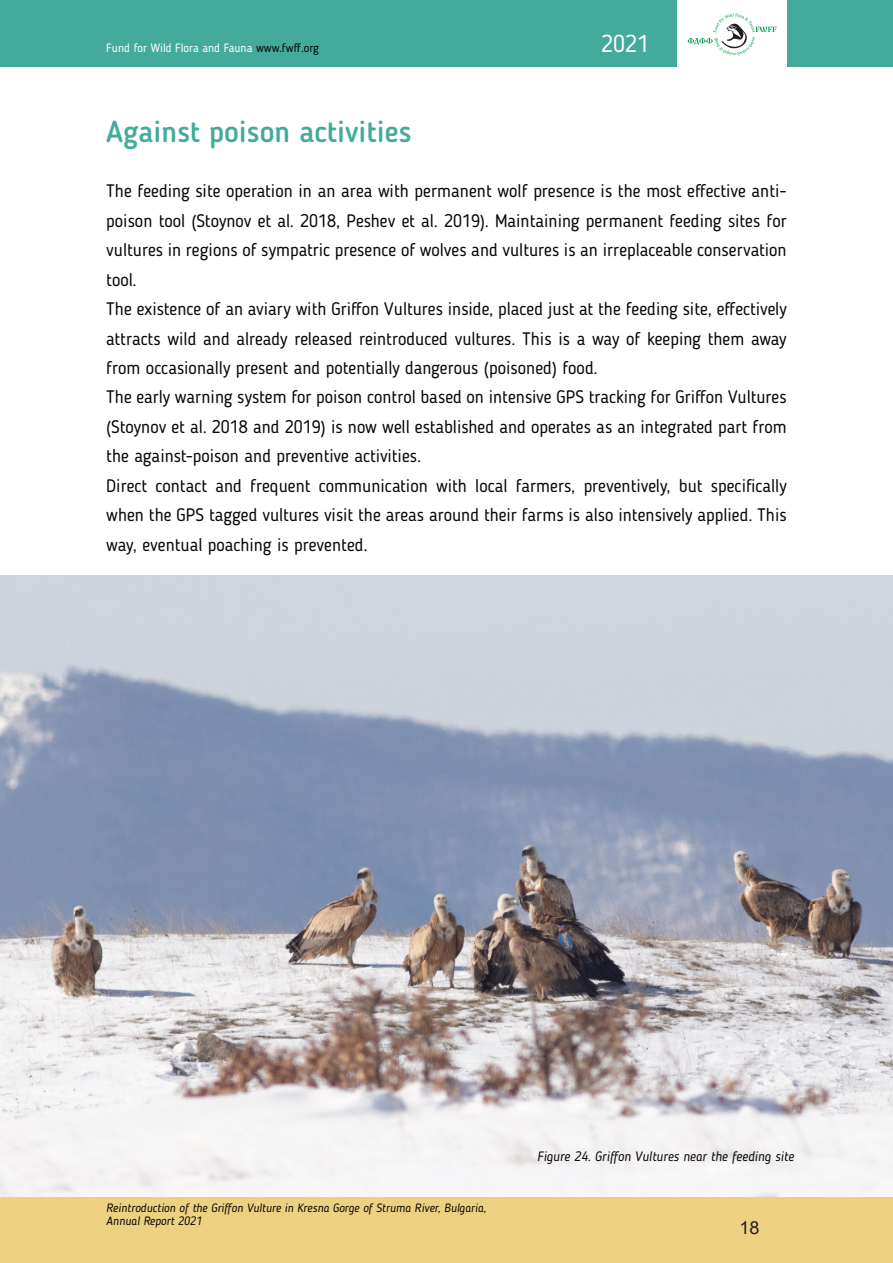
<style>
.page{position:relative;width:893px;height:1263px;background:#fff}
.page>*{position:absolute;margin:0;border:0;box-sizing:border-box;transform-origin:0 0}
.t1{font:500 30px "Blogger Sans";color:#44ab9c}
.t2{font:24px "Blogger Sans";color:#fff}
.t3{font:18px/29.4px "Blogger Sans";color:#080704}
.t4{font:18px "Arial";color:#231f20}
.t5{font:italic 13.5px "Blogger Sans";color:#080704}
.t6{font:italic 12px/13px "Blogger Sans";color:#080704}
.t7{font:12px "Blogger Sans";color:#fff}
.s1{color:#080704}
</style>
<div class="page">
<div style="left:0;top:0;width:893px;height:67px;background:#44ab9c"></div>
<div style="left:0;top:1196px;width:893px;height:67px;background:#eed081"></div>
<div style="left:677px;top:0;width:110px;height:73px;background:#fff"></div>
<svg style="left:688px;top:13px;width:88px;height:42px"></svg>
<img style="left:0;top:576px;width:893px;height:620px">
<p class="t7" style="left:106px;top:43px;width:214px">Fund for Wild Flora and Fauna <span class="s1">www.fwff.org</span></p>
<h2 class="t2" style="left:601px;top:34px;width:50px">2021</h2>
<h1 class="t1" style="left:106px;top:119px;width:307px">Against poison activities</h1>
<p class="t3" style="left:106px;top:178px;width:682px">The feeding site operation in an area with permanent wolf presence is the most effective anti&shy;poison tool (Stoynov et al. 2018, Peshev et al. 2019). Maintaining permanent feeding sites for vultures in regions of sympatric presence of wolves and vultures is an irreplaceable conservation tool.<br>The existence of an aviary with Griffon Vultures inside, placed just at the feeding site, effectively attracts wild and already released reintroduced vultures. This is a way of keeping them away from occasionally present and potentially dangerous (poisoned) food.<br>The early warning system for poison control based on intensive GPS tracking for Griffon Vultures (Stoynov et al. 2018 and 2019) is now well established and operates as an integrated part from the against-poison and preventive activities.<br>Direct contact and frequent communication with local farmers, preventively, but specifically when the GPS tagged vultures visit the areas around their farms is also intensively applied. This way, eventual poaching is prevented.</p>
<p class="t6" style="left:106px;top:1202px;width:381px">Reintroduction of the Griffon Vulture in Kresna Gorge of Struma River, Bulgaria,<br>Annual Report 2021</p>
<p class="t5" style="left:537px;top:1150px;width:258px">Figure 24. Griffon Vultures near the feeding site</p>
<p class="t4" style="left:739px;top:1221px;width:22px">18</p>
</div>
